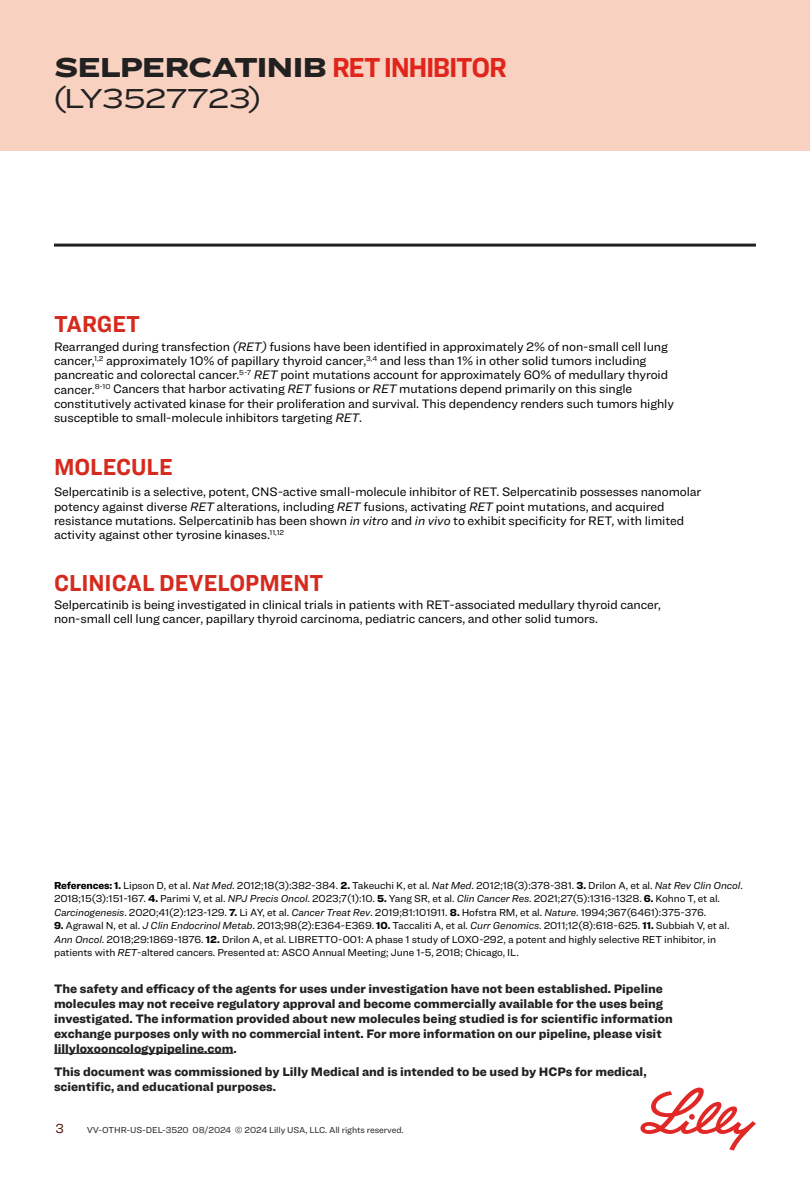
<style>
.page{position:relative;width:810px;height:1188px;background:#fff}
.page>*{position:absolute;margin:0;border:0;box-sizing:border-box;transform-origin:0 0}
.t1{font:900 28.5px/31.5px "Ringside Extra Wide";letter-spacing:-.04em;color:#212121}
.t2{font:700 24px "Ringside Narrow";color:#d52b1e}
.t3{font:13.5px "Ringside";color:#521207}
.t4{font:12.75px/14.2px "Ringside";letter-spacing:-.01em;color:#000}
.t5{font:900 12.75px/15px "Ringside";color:#212121}
.t6{font:10.5px/13.5px "Ringside";letter-spacing:-.01em;color:#000}
.t7{font:9px "Ringside";letter-spacing:-.01em;color:#212121}
.s1{font-family:"Ringside Narrow";font-weight:700;color:#e1251b}
.s2{font-weight:400}
.s3{font-style:italic}
.s4{font-weight:900}
</style>
<div class="page">
<svg style="left:640px;top:1088px;width:116px;height:63px"></svg>
<div style="left:0;top:0;width:810px;height:150px;background:#f8d1c1"></div>
<hr style="left:54px;top:1053px;width:179px;height:1px;background:#212121">
<hr style="left:54px;top:244px;width:702px;height:3px;background:#212121">
<h1 class="t1" style="left:54px;top:50px;width:454px">SELPERCATINIB <span class="s1">RET INHIBITOR </span><span class="s2">(LY3527723)</span></h1>
<h2 class="t2" style="left:54px;top:307px;width:88px">TARGET</h2>
<p class="t4" style="left:54px;top:339px;width:621px">Rearranged during transfection <span class="s3">(RET)</span> fusions have been identified in approximately 2% of non-small cell lung cancer,<sup>1,2</sup> approximately 10% of papillary thyroid cancer,<sup>3,4</sup> and less than 1% in other solid tumors including pancreatic and colorectal cancer.<sup>5-7</sup> <span class="s3">RET</span> point mutations account for approximately 60% of medullary thyroid cancer.<sup>8-10</sup> Cancers that harbor activating <span class="s3">RET</span> fusions or <span class="s3">RET</span> mutations depend primarily on this single constitutively activated kinase for their proliferation and survival. This dependency renders such tumors highly susceptible to small-molecule inhibitors targeting <span class="s3">RET</span>.</p>
<h2 class="t2" style="left:54px;top:449px;width:120px">MOLECULE</h2>
<p class="t4" style="left:54px;top:485px;width:649px">Selpercatinib is a selective, potent, CNS-active small-molecule inhibitor of RET. Selpercatinib possesses nanomolar potency against diverse <span class="s3">RET</span> alterations, including <span class="s3">RET</span> fusions, activating <span class="s3">RET</span> point mutations, and acquired resistance mutations. Selpercatinib has been shown <span class="s3">in vitro</span> and <span class="s3">in vivo</span> to exhibit specificity for RET, with limited activity against other tyrosine kinases.<sup>11,12</sup></p>
<h2 class="t2" style="left:54px;top:565px;width:271px">CLINICAL DEVELOPMENT</h2>
<p class="t4" style="left:54px;top:597px;width:609px">Selpercatinib is being investigated in clinical trials in patients with RET-associated medullary thyroid cancer, non-small cell lung cancer, papillary thyroid carcinoma, pediatric cancers, and other solid tumors.</p>
<p class="t6" style="left:54px;top:878px;width:690px"><span class="s4">References: 1.</span> Lipson D, et al. <span class="s3">Nat Med</span>. 2012;18(3):382-384. <span class="s4">2.</span> Takeuchi K, et al. <span class="s3">Nat Med</span>. 2012;18(3):378-381. <span class="s4">3.</span> Drilon A, et al. <span class="s3">Nat Rev Clin Oncol</span>.<br>2018;15(3):151-167. <span class="s4">4.</span> Parimi V, et al. <span class="s3">NPJ Precis Oncol</span>. 2023;7(1):10. <span class="s4">5.</span> Yang SR, et al. <span class="s3">Clin Cancer Res</span>. 2021;27(5):1316-1328. <span class="s4">6.</span> Kohno T, et al.<br><span class="s3">Carcinogenesis</span>. 2020;41(2):123-129. <span class="s4">7.</span> Li AY, et al. <span class="s3">Cancer Treat Rev</span>. 2019;81:101911. <span class="s4">8.</span> Hofstra RM, et al. <span class="s3">Nature</span>. 1994;367(6461):375-376.</p>
<p class="t6" style="left:54px;top:919px;width:677px"><span class="s4">9.</span> Agrawal N, et al. <span class="s3">J Clin Endocrinol Metab</span>. 2013;98(2):E364-E369. <span class="s4">10.</span> Taccaliti A, et al. <span class="s3">Curr Genomics</span>. 2011;12(8):618-625. <span class="s4">11.</span> Subbiah V, et al.<br><span class="s3">Ann Oncol</span>. 2018;29:1869-1876. <span class="s4">12.</span> Drilon A, et al. LIBRETTO-001: A phase 1 study of LOXO-292, a potent and highly selective RET inhibitor, in patients with <span class="s3">RET</span>-altered cancers. Presented at: ASCO Annual Meeting; June 1-5, 2018; Chicago, IL.</p>
<p class="t5" style="left:54px;top:981px;width:620px">The safety and efficacy of the agents for uses under investigation have not been established. Pipeline molecules may not receive regulatory approval and become commercially available for the uses being investigated. The information provided about new molecules being studied is for scientific information exchange purposes only with no commercial intent. For more information on our pipeline, please visit lillyloxooncologypipeline.com.</p>
<p class="t5" style="left:54px;top:1063px;width:594px">This document was commissioned by Lilly Medical and is intended to be used by HCPs for medical, scientific, and educational purposes.</p>
<p class="t3" style="left:55px;top:1119px;width:10px">3</p>
<p class="t7" style="left:87px;top:1124px;width:318px">VV-OTHR-US-DEL-3520 08/2024 © 2024 Lilly USA, LLC. All rights reserved.</p>
</div>
